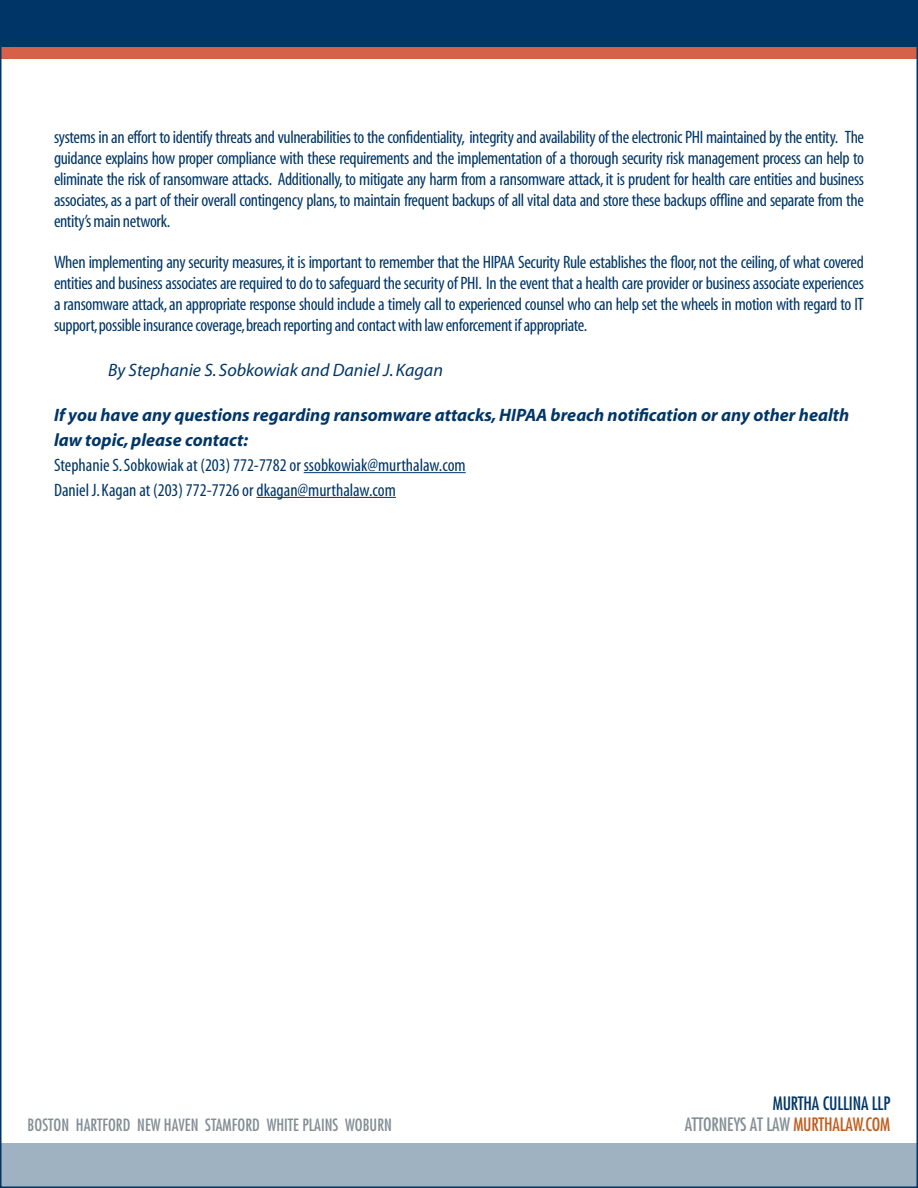
<style>
.page{position:relative;width:918px;height:1188px;background:#fff}
.page>*{position:absolute;margin:0;border:0;box-sizing:border-box;transform-origin:0 0}
.Body_Copy{font:condensed 18px/21px "Myriad";letter-spacing:-.01em;color:#003667;text-align:justify}
.Body_Copy-2{font:italic 18px "Myriad";color:#003667}
.t1{font:500 condensed 18px "Futura LTCE";letter-spacing:-.01em;color:#838e95}
.t2{font:500 condensed 18px "Futura LTCE";letter-spacing:-.01em;color:#003667}
.t3{font:500 condensed 16.5px "Futura LTCE";color:#838e95}
.s1{font-weight:700;font-style:italic;font-stretch:normal}
.s2{color:#c05e1f}
</style>
<div class="page">
<div style="left:3px;top:3px;width:912px;height:44px;background:#003667"></div>
<div style="left:0;top:47px;width:918px;height:12px;background:#d46148"></div>
<div style="left:0;top:1143px;width:918px;height:45px;background:#9fb2c2"></div>
<hr style="left:304px;top:472px;width:162px;height:1px;background:#003667">
<hr style="left:257px;top:497px;width:139px;height:1px;background:#003667">
<p class="Body_Copy" style="left:54px;top:127px;width:812px">systems in an effort to identify threats and vulnerabilities to the confidentiality, integrity and availability of the electronic PHI maintained by the entity. The guidance explains how proper compliance with these requirements and the implementation of a thorough security risk management process can help to eliminate the risk of ransomware attacks. Additionally, to mitigate any harm from a ransomware attack, it is prudent for health care entities and business associates, as a part of their overall contingency plans, to maintain frequent backups of all vital data and store these backups offline and separate from the entity’s main network.</p>
<p class="Body_Copy" style="left:54px;top:253px;width:812px">When implementing any security measures, it is important to remember that the HIPAA Security Rule establishes the floor, not the ceiling, of what covered entities and business associates are required to do to safeguard the security of PHI. In the event that a health care provider or business associate experiences a ransomware attack, an appropriate response should include a timely call to experienced counsel who can help set the wheels in motion with regard to IT support,possible insurance coverage,breach reporting and contact with law enforcement if appropriate.</p>
<p class="Body_Copy-2" style="left:108px;top:361px;width:336px">By Stephanie S. Sobkowiak and Daniel J. Kagan</p>
<p class="Body_Copy" style="left:54px;top:404px;width:797px;line-height:24.8px;text-align:left"><span class="s1">If you have any questions regarding ransomware attacks, HIPAA breach notification or any other health law topic, please contact:<br></span>Stephanie S. Sobkowiak at (203) 772-7782 or ssobkowiak@murthalaw.com<br>Daniel J. Kagan at (203) 772-7726 or dkagan@murthalaw.com</p>
<p class="t2" style="left:773px;top:1093px;width:119px">MURTHA CULLINA LLP</p>
<p class="t3" style="left:28px;top:1115px;width:366px">BOSTON HARTFORD NEW HAVEN STAMFORD WHITE PLAINS WOBURN</p>
<p class="t1" style="left:685px;top:1114px;width:207px">ATTORNEYS AT LAW <span class="s2">MURTHALAW.COM</span></p>
</div>
